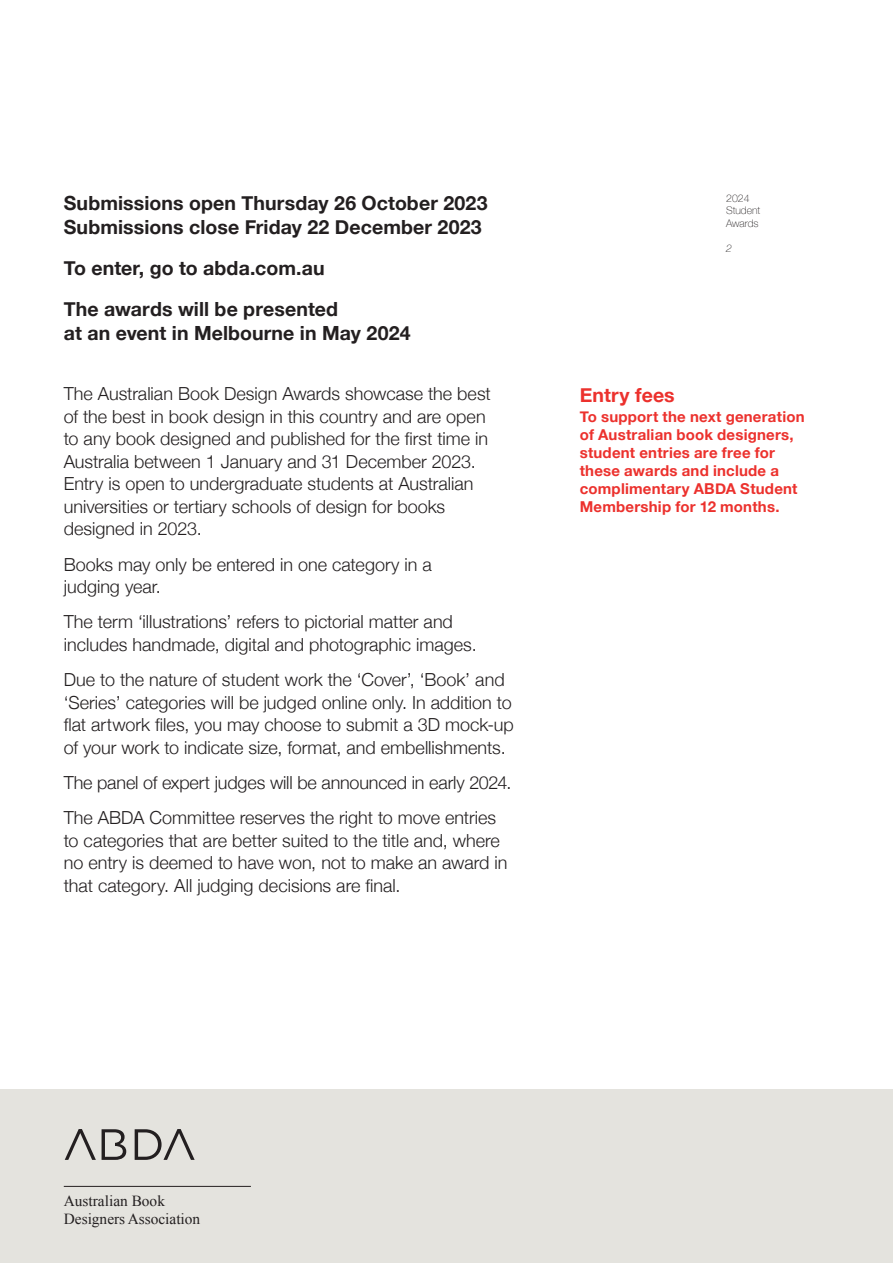
<style>
.page{position:relative;width:893px;height:1263px;background:#fff}
.page>*{position:absolute;margin:0;border:0;box-sizing:border-box;transform-origin:0 0}
.sub{font:700 19.5px/24px "Helvetica Neue";letter-spacing:.005em;color:#231f20}
.sub-2{font:700 19.5px "Helvetica Neue";letter-spacing:.01em;color:#ec312d}
.body{font:300 18px/22.5px "Helvetica Neue";color:#231f20}
.t1{font:15.45px "Times New Roman";color:#231f20}
.v_important{font:700 15px/18px "Helvetica Neue";letter-spacing:.015em;color:#ec312d}
.t2{font:100 10.5px/12.6px "Helvetica Neue";color:#231f20}
.t3{font:italic 100 10.5px "Helvetica Neue";color:#231f20}
</style>
<div class="page">
<div style="left:0;top:1090px;width:893px;height:173px;background:#e4e3de"></div>
<svg style="left:65px;top:1129px;width:31px;height:31px"></svg>
<svg style="left:102px;top:1129px;width:24px;height:31px"></svg>
<svg style="left:135px;top:1129px;width:60px;height:31px"></svg>
<hr style="left:64px;top:1186px;width:187px;height:1px;background:#231f20">
<p class="sub" style="left:64px;top:192px;width:425px">Submissions open Thursday 26 October 2023<br>Submissions close Friday 22 December 2023</p>
<p class="sub" style="left:64px;top:257px;width:262px">To enter, go to abda.com.au</p>
<p class="sub" style="left:64px;top:298px;width:348px">The awards will be presented<br>at an event in Melbourne in May 2024</p>
<p class="body" style="left:64px;top:381px;width:429px">The Australian Book Design Awards showcase the best of the best in book design in this country and are open to any book designed and published for the first time in Australia between 1 January and 31 December 2023.<br>Entry is open to undergraduate students at Australian universities or tertiary schools of design for books designed in 2023.</p>
<p class="body" style="left:64px;top:552px;width:370px">Books may only be entered in one category in a judging year.</p>
<p class="body" style="left:64px;top:609px;width:414px">The term ‘illustrations’ refers to pictorial matter and includes handmade, digital and photographic images.</p>
<p class="body" style="left:64px;top:667px;width:452px">Due to the nature of student work the ‘Cover’, ‘Book’ and ‘Series’ categories will be judged online only. In addition to flat artwork files, you may choose to submit a 3D mock-up of your work to indicate size, format, and embellishments.</p>
<p class="body" style="left:64px;top:770px;width:449px">The panel of expert judges will be announced in early 2024.</p>
<p class="body" style="left:64px;top:805px;width:445px">The ABDA Committee reserves the right to move entries to categories that are better suited to the title and, where no entry is deemed to have won, not to make an award in that category. All judging decisions are final.</p>
<p class="t2" style="left:726px;top:191px;width:36px">2024<br>Student<br>Awards</p>
<p class="t3" style="left:726px;top:240px;width:7px">2</p>
<p class="sub-2" style="left:580px;top:379px;width:97px">Entry fees</p>
<p class="v_important" style="left:580px;top:408px;width:226px">To support the next generation of Australian book designers, student entries are free for these awards and include a complimentary ABDA Student<br>Membership for 12 months.</p>
<p class="t1" style="left:64px;top:1190px;width:103px">Australian Book</p>
<p class="t1" style="left:64px;top:1208px;width:138px">Designers Association</p>
</div>
